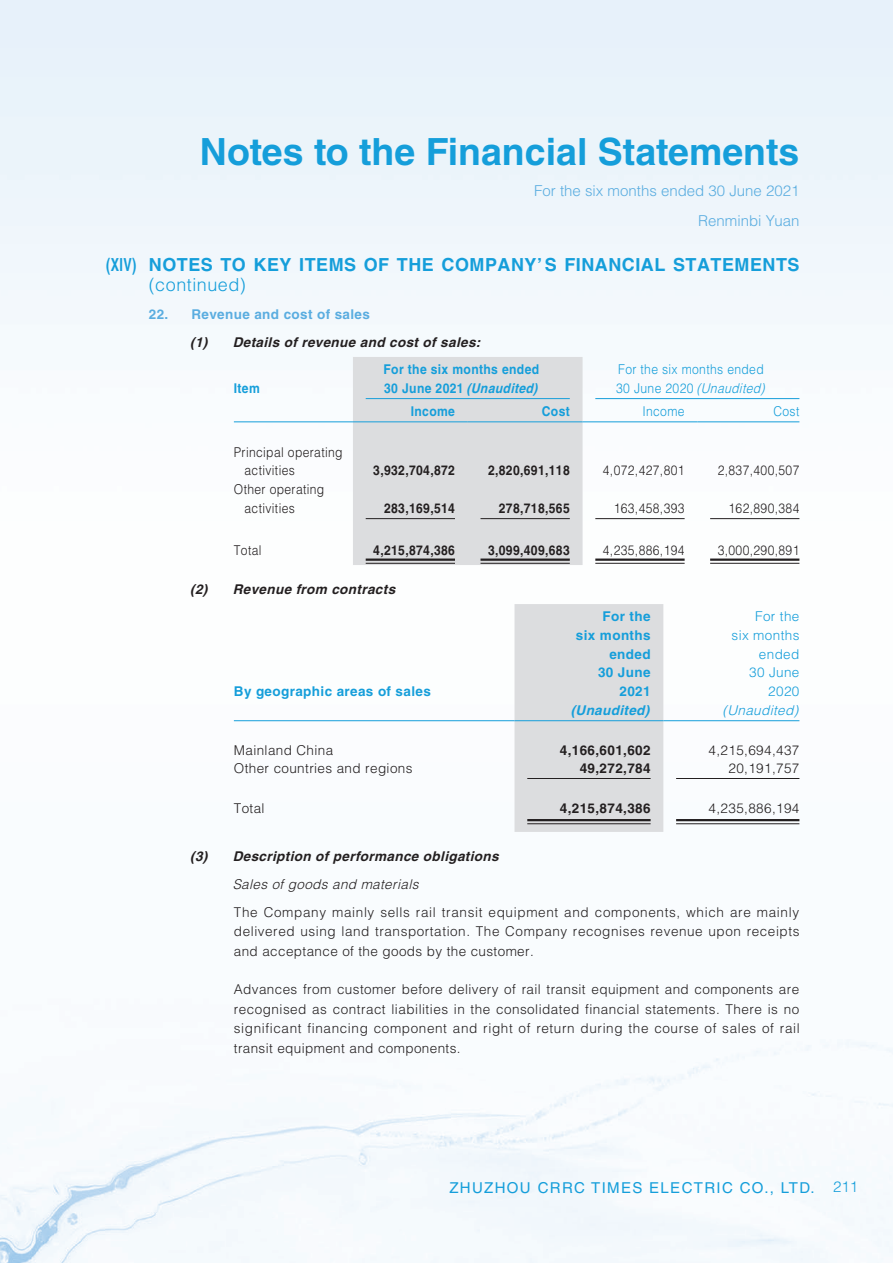
<style>
.page{position:relative;width:893px;height:1263px;background:#fff}
.page>*{position:absolute;margin:0;border:0;box-sizing:border-box;transform-origin:0 0}
.t1{font:700 37.5px "Helvetica LT Std";color:#159eda}
._01_Heading_1{font:700 18px/19.5px "Helvetica LT Std";letter-spacing:.03em;color:#159eda;scale:.7 1}
.t2{font:300 15px/30px "Helvetica LT Std";color:#5aade0;text-align:right}
.t3{font:15px "Helvetica LT Std";letter-spacing:.09em;color:#159eda}
._00_Body_text{font:300 13.5px/19.5px "Helvetica LT Std";letter-spacing:.03em;color:#231f20;text-align:justify}
._50_Table_Body{font:300 13.5px/18.8px "Helvetica LT Std";letter-spacing:.03em;color:#231f20;scale:.9 1}
._03_Heading_3{font:italic 700 13.5px "Helvetica LT Std";color:#231f20}
._50_Table_Body-2{font:300 13.5px "Helvetica LT Std";letter-spacing:.03em;color:#231f20}
._50_Table_Body-3{font:700 13.5px "Helvetica LT Std";letter-spacing:.03em;color:#231f20;scale:.9 1}
._50_Table_Body-4{font:700 13.5px "Helvetica LT Std";letter-spacing:.03em;color:#159eda}
._50_Table_Body-5{font:700 13.5px "Helvetica LT Std";letter-spacing:.03em;color:#231f20}
._50_Table_Body-6{font:700 13.5px "Helvetica LT Std";letter-spacing:.03em;color:#159eda;scale:.9 1}
._50_Table_Body-7{font:300 13.5px "Helvetica LT Std";letter-spacing:.03em;color:#159eda;scale:.9 1}
._50_Table_Body-8{font:300 13.5px "Helvetica LT Std";letter-spacing:.03em;color:#159eda}
._02_Heading_2{font:700 13.5px "Helvetica LT Std";letter-spacing:.03em;color:#5aade0}
._04_Heading_4{font:italic 300 13.5px "Helvetica LT Std";color:#231f20}
._50_Table_Body-9{font:italic 700 13.5px "Helvetica LT Std";color:#159eda;scale:.9 1}
._50_Table_Body-10{font:italic 300 13.5px "Helvetica LT Std";color:#159eda;scale:.9 1}
._50_Table_Body-11{font:italic 700 13.5px "Helvetica LT Std";color:#159eda}
._50_Table_Body-12{font:italic 300 13.5px "Helvetica LT Std";color:#159eda}
.s1{font-weight:300}
.s2{font-style:normal}
</style>
<div class="page">
<div style="left:353px;top:357px;width:230px;height:208px;background:#dcdddf"></div>
<hr style="left:366px;top:398px;width:204px;height:1px;background:#159eda">
<hr style="left:595px;top:398px;width:204px;height:1px;background:#159eda">
<hr style="left:234px;top:421px;width:119px;height:1px;background:#159eda">
<hr style="left:353px;top:421px;width:115px;height:1px;background:#159eda">
<hr style="left:468px;top:421px;width:115px;height:1px;background:#159eda">
<hr style="left:583px;top:421px;width:114px;height:1px;background:#159eda">
<hr style="left:697px;top:421px;width:102px;height:1px;background:#159eda">
<hr style="left:366px;top:518px;width:89px;height:1px;background:#231f20">
<hr style="left:480px;top:518px;width:90px;height:1px;background:#231f20">
<hr style="left:595px;top:518px;width:90px;height:1px;background:#231f20">
<hr style="left:710px;top:518px;width:89px;height:1px;background:#231f20">
<hr style="left:366px;top:558px;width:89px;height:3px;background:#231f20">
<hr style="left:366px;top:563px;width:89px;height:1px;background:#231f20">
<hr style="left:480px;top:558px;width:90px;height:3px;background:#231f20">
<hr style="left:480px;top:563px;width:90px;height:1px;background:#231f20">
<hr style="left:595px;top:558px;width:90px;height:3px;background:#231f20">
<hr style="left:595px;top:563px;width:90px;height:1px;background:#231f20">
<hr style="left:710px;top:558px;width:89px;height:3px;background:#231f20">
<hr style="left:710px;top:563px;width:89px;height:1px;background:#231f20">
<div style="left:514px;top:604px;width:149px;height:228px;background:#dcdddf"></div>
<hr style="left:234px;top:720px;width:280px;height:1px;background:#159eda">
<hr style="left:514px;top:720px;width:149px;height:1px;background:#159eda">
<hr style="left:663px;top:720px;width:136px;height:1px;background:#159eda">
<hr style="left:527px;top:778px;width:124px;height:1px;background:#231f20">
<hr style="left:676px;top:778px;width:123px;height:1px;background:#231f20">
<hr style="left:527px;top:819px;width:124px;height:2px;background:#231f20">
<hr style="left:527px;top:823px;width:124px;height:1px;background:#231f20">
<hr style="left:676px;top:819px;width:123px;height:2px;background:#231f20">
<hr style="left:676px;top:823px;width:123px;height:1px;background:#231f20">
<h1 class="t1" style="left:200px;top:129px;width:601px">Notes to the Financial Statements</h1>
<p class="t2" style="left:534px;top:176px;width:267px">For the six months ended 30 June 2021<br>Renminbi Yuan</p>
<p class="_01_Heading_1" style="left:149px;top:255px;width:931px;text-indent:-43px">(XIV) NOTES TO KEY ITEMS OF THE COMPANY’S FINANCIAL STATEMENTS <span class="s1">(continued)</span></p>
<p class="_02_Heading_2" style="left:149px;top:306px;width:223px">22. Revenue and cost of sales</p>
<p class="_03_Heading_3" style="left:190px;top:334px;width:295px">(1) Details ofrevenue and costofsales:</p>
<p class="_50_Table_Body-6" style="left:234px;top:380px;width:30px">Item</p>
<p class="_50_Table_Body-6" style="left:384px;top:361px;width:174px">For the six months ended</p>
<p class="_50_Table_Body-9" style="left:384px;top:380px;width:176px"><span class="s2">3 0 J u n e 2 0 2 1</span> (Unaudited)</p>
<p class="_50_Table_Body-7" style="left:618px;top:361px;width:163px">For the six months ended</p>
<p class="_50_Table_Body-10" style="left:616px;top:379px;width:171px"><span class="s2">3 0 J u n e 2 0 2 0</span> (Unaudited)</p>
<p class="_50_Table_Body" style="left:245px;top:442px;width:110px;text-indent:-11px">Principal operating activities</p>
<p class="_50_Table_Body" style="left:245px;top:480px;width:90px;text-indent:-11px">Other operating activities</p>
<p class="_50_Table_Body-6" style="left:411px;top:403px;width:51px">Income</p>
<p class="_50_Table_Body-6" style="left:542px;top:403px;width:33px">Cost</p>
<p class="_50_Table_Body-7" style="left:642px;top:403px;width:48px">Income</p>
<p class="_50_Table_Body-7" style="left:773px;top:403px;width:30px">Cost</p>
<p class="_50_Table_Body-3" style="left:373px;top:462px;width:92px">3,932,704,872</p>
<p class="_50_Table_Body-3" style="left:488px;top:462px;width:92px">2,820,691,118</p>
<p class="_50_Table_Body" style="left:603px;top:461px;width:92px">4,072,427,801</p>
<p class="_50_Table_Body" style="left:718px;top:461px;width:92px">2,837,400,507</p>
<p class="_50_Table_Body-3" style="left:384px;top:500px;width:80px">283,169,514</p>
<p class="_50_Table_Body-3" style="left:499px;top:500px;width:80px">278,718,565</p>
<p class="_50_Table_Body" style="left:614px;top:498px;width:80px">163,458,393</p>
<p class="_50_Table_Body" style="left:728px;top:498px;width:80px">162,890,384</p>
<p class="_50_Table_Body" style="left:234px;top:540px;width:32px">Total</p>
<p class="_50_Table_Body-3" style="left:373px;top:542px;width:92px">4,215,874,386</p>
<p class="_50_Table_Body-3" style="left:488px;top:542px;width:92px">3,099,409,683</p>
<p class="_50_Table_Body" style="left:603px;top:540px;width:92px">4,235,886,194</p>
<p class="_50_Table_Body" style="left:718px;top:540px;width:92px">3,000,290,891</p>
<p class="_03_Heading_3" style="left:190px;top:581px;width:210px">(2) Revenue from contracts</p>
<p class="_50_Table_Body-4" style="left:234px;top:683px;width:199px">By geographic areas of sales</p>
<p class="_50_Table_Body-4" style="left:603px;top:608px;width:50px">For the</p>
<p class="_50_Table_Body-4" style="left:576px;top:627px;width:76px">six months</p>
<p class="_50_Table_Body-4" style="left:609px;top:646px;width:43px">ended</p>
<p class="_50_Table_Body-4" style="left:598px;top:664px;width:54px">30 June</p>
<p class="_50_Table_Body-4" style="left:619px;top:683px;width:33px">2021</p>
<p class="_50_Table_Body-8" style="left:755px;top:608px;width:46px">For the</p>
<p class="_50_Table_Body-8" style="left:731px;top:627px;width:69px">six months</p>
<p class="_50_Table_Body-8" style="left:759px;top:645px;width:42px">ended</p>
<p class="_50_Table_Body-8" style="left:749px;top:664px;width:52px">30 June</p>
<p class="_50_Table_Body-8" style="left:768px;top:683px;width:33px">2020</p>
<p class="_50_Table_Body-11" style="left:571px;top:702px;width:84px">(Unaudited)</p>
<p class="_50_Table_Body-12" style="left:722px;top:702px;width:81px">(Unaudited)</p>
<p class="_50_Table_Body-2" style="left:234px;top:742px;width:101px">Mainland China</p>
<p class="_50_Table_Body-5" style="left:560px;top:742px;width:92px">4,166,601,602</p>
<p class="_50_Table_Body-2" style="left:709px;top:742px;width:92px">4,215,694,437</p>
<p class="_50_Table_Body-2" style="left:234px;top:759px;width:180px">Other countries and regions</p>
<p class="_50_Table_Body-5" style="left:580px;top:760px;width:72px">49,272,784</p>
<p class="_50_Table_Body-2" style="left:728px;top:759px;width:72px">20,191,757</p>
<p class="_50_Table_Body-2" style="left:234px;top:800px;width:32px">Total</p>
<p class="_50_Table_Body-5" style="left:560px;top:800px;width:92px">4,215,874,386</p>
<p class="_50_Table_Body-2" style="left:709px;top:800px;width:92px">4,235,886,194</p>
<p class="_03_Heading_3" style="left:190px;top:848px;width:314px">(3) Description ofperformance obligations</p>
<p class="_04_Heading_4" style="left:233px;top:875px;width:191px">Sales ofgoods and materials</p>
<p class="_00_Body_text" style="left:234px;top:902px;width:567px">The Company mainly sells rail transit equipment and components, which are mainly delivered using land transportation. The Company recognises revenue upon receipts and acceptance of the goods by the customer.</p>
<p class="_00_Body_text" style="left:234px;top:980px;width:567px">Advances from customer before delivery of rail transit equipment and components are recognised as contract liabilities in the consolidated financial statements. There is no significant financing component and right of return during the course of sales of rail transit equipment and components.</p>
<p class="t3" style="left:449px;top:1179px;width:410px">ZHUZHOU CRRC TIMES ELECTRIC CO., LTD. <span class="s1">211</span></p>
</div>
